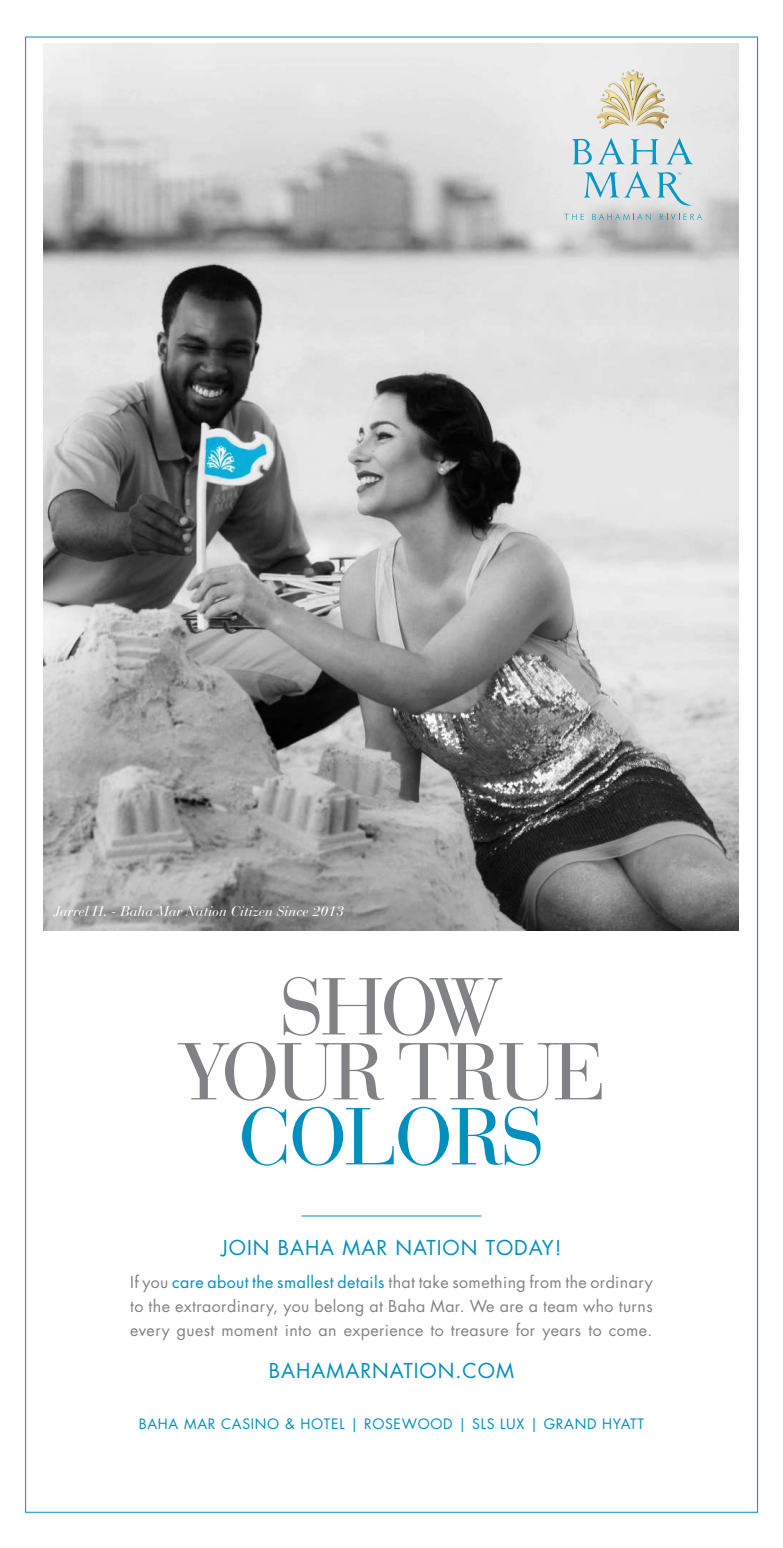
<style>
.page{position:relative;width:783px;height:1548px;background:#fff}
.page>*{position:absolute;margin:0;border:0;box-sizing:border-box;transform-origin:0 0}
.t1{font:80px/65px "Bauer Bodoni Std";letter-spacing:-.035em;color:#808285;text-align:center}
.t2{font:80px "Bauer Bodoni Std";letter-spacing:-.035em;color:#008fbe}
.t3{font:20px "Futura Std";letter-spacing:.05em;color:#008fbe}
.t4{font:16px/24px "Futura Std";letter-spacing:.025em;color:#808285;text-align:justify}
.t5{font:14px "Futura Std";letter-spacing:.05em;color:#008fbe}
.t6{font:italic 14px "Bauer Bodoni Std";color:#fff}
.s1{color:#008fbe}
</style>
<div class="page">
<hr style="left:302px;top:1216px;width:179px;height:1px;background:#008fbe">
<img style="left:44px;top:43px;width:694px;height:887px">
<svg style="left:572px;top:138px;width:87px;height:26px;background:#b3d6e1"></svg>
<svg style="left:666px;top:138px;width:28px;height:26px"></svg>
<svg style="left:565px;top:214px;width:19px;height:6px"></svg>
<svg style="left:592px;top:214px;width:59px;height:6px"></svg>
<svg style="left:660px;top:214px;width:42px;height:6px"></svg>
<svg style="left:583px;top:171px;width:109px;height:35px;background:#c0d8e0"></svg>
<svg style="left:596px;top:69px;width:73px;height:60px;background:#ded6bf"></svg>
<p class="t6" style="left:54px;top:903px;width:291px">Jarrel H. - Baha Mar Nation Citizen Since 2013</p>
<h1 class="t1" style="left:177px;top:976px;width:432px">SHOW<br>YOUR TRUE</h1>
<h1 class="t2" style="left:238px;top:1089px;width:308px">COLORS</h1>
<p class="t3" style="left:222px;top:1235px;width:341px">JOIN BAHA MAR NATION TODAY!</p>
<p class="t4" style="left:130px;top:1270px;width:524px">If you <span class="s1">care about the smallest details</span> that take something from the ordinary to the extraordinary, you belong at Baha Mar. We are a team who turns every guest moment into an experience to treasure for years to come.</p>
<p class="t3" style="left:269px;top:1358px;width:247px">BAHAMARNATION.COM</p>
<p class="t5" style="left:139px;top:1415px;width:507px">BAHA MAR CASINO &amp; HOTEL | ROSEWOOD | SLS LUX | GRAND HYATT</p>
</div>
